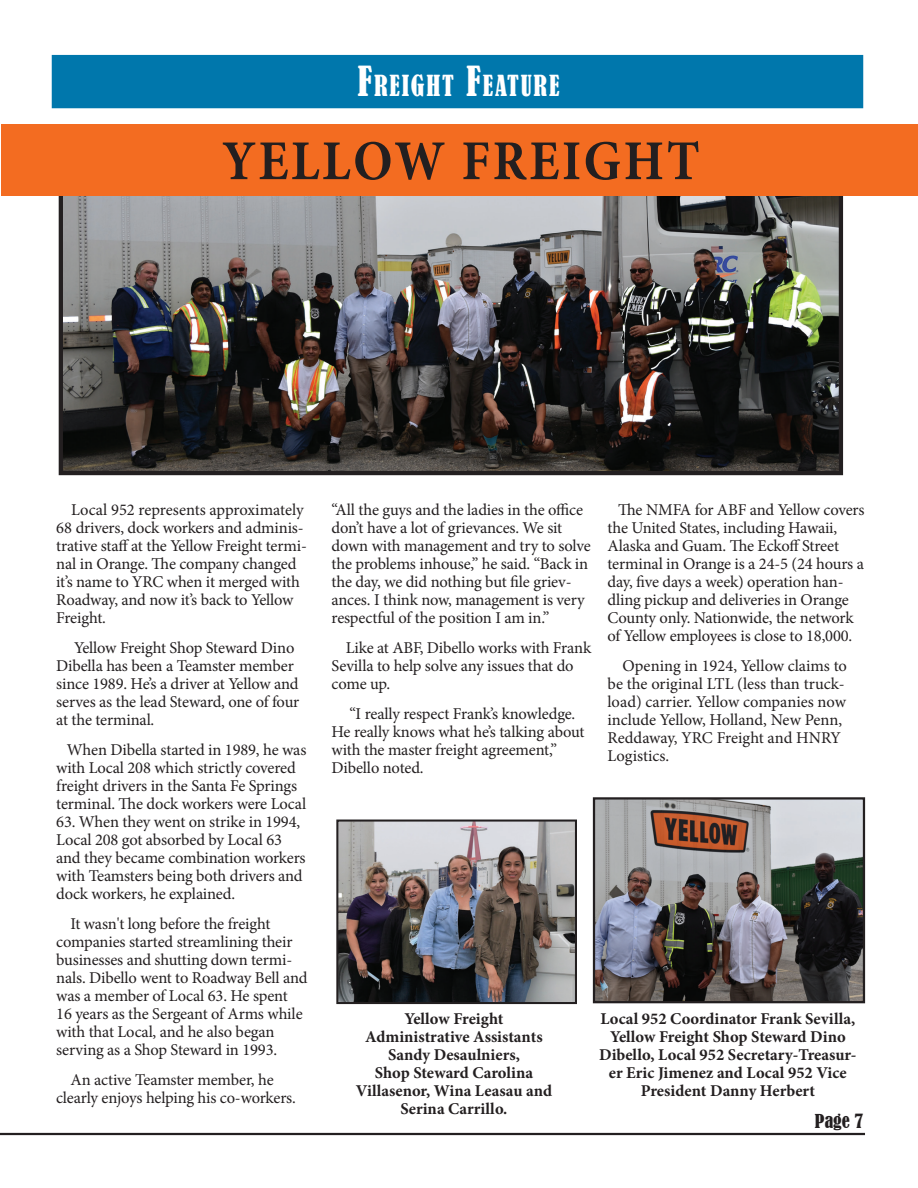
<style>
.page{position:relative;width:918px;height:1188px;background:#fff}
.page>*{position:absolute;margin:0;border:0;box-sizing:border-box;transform-origin:0 0}
.t1{font:700 56.4px "Minion Pro";letter-spacing:.05em;color:#231f20;scale:.92 1}
.t2{font:condensed 27.15px "Bernard";letter-spacing:.07em;color:#fff;scale:.93 1}
.t3{font:condensed 18px "Bernard";color:#231f20}
.t4{font:16.5px/18px "Minion Pro";letter-spacing:-.01em;color:#231f20}
.t5{font:700 16.5px/18px "Minion Pro";color:#231f20;text-align:center}
.s1{font-size:38.85px}
</style>
<div class="page">
<img style="left:64px;top:196px;width:774px;height:274px">
<div style="left:59px;top:139px;width:784px;height:336px;border:4px solid #231f20"></div>
<div style="left:2px;top:125px;width:916px;height:71px;background:#f36c21"></div>
<hr style="left:0;top:1133px;width:865px;height:2px;background:#231f20">
<div style="left:52px;top:55px;width:811px;height:53px;background:#0077ac"></div>
<img style="left:596px;top:800px;width:266px;height:200px">
<div style="left:593px;top:797px;width:272px;height:206px;border:2px solid #231f20"></div>
<img style="left:339px;top:823px;width:235px;height:178px">
<div style="left:336px;top:820px;width:241px;height:184px;border:2px solid #231f20"></div>
<h2 class="t2" style="left:358px;top:69px;width:219px"><span class="s1">F</span>REIGHT <span class="s1">F</span>EATURE</h2>
<h1 class="t1" style="left:222px;top:121px;width:521px">YELLOW FREIGHT</h1>
<p class="t4" style="left:56px;top:501px;width:252px;text-indent:15px">Local 952 represents approximately<br>68 drivers, dock workers and adminis&shy;trative staff at the Yellow Freight termi&shy;nal in Orange. The company changed it’s name to YRC when it merged with<br>Roadway, and now it’s back to Yellow<br>Freight.</p>
<p class="t4" style="left:56px;top:639px;width:245px;text-indent:18px">Yellow Freight Shop Steward Dino<br>Dibella has been a Teamster member since 1989. He’s a driver at Yellow and serves as the lead Steward, one of four at the terminal.</p>
<p class="t4" style="left:56px;top:741px;width:252px;text-indent:11px">When Dibella started in 1989, he was with Local 208 which strictly covered freight drivers in the Santa Fe Springs terminal. The dock workers were Local</p>
<p class="t4" style="left:56px;top:813px;width:251px">63. When they went on strike in 1994, Local 208 got absorbed by Local 63 and they became combination workers with Teamsters being both drivers and dock workers, he explained.</p>
<p class="t4" style="left:56px;top:915px;width:253px;text-indent:14px">It wasn't long before the freight companies started streamlining their businesses and shutting down termi&shy;nals. Dibello went to Roadway Bell and was a member of Local 63. He spent 16 years as the Sergeant of Arms while with that Local, and he also began serving as a Shop Steward in 1993.</p>
<p class="t4" style="left:56px;top:1071px;width:241px;text-align:center">An active Teamster member, he clearly enjoys helping his co-workers.</p>
<p class="t4" style="left:332px;top:501px;width:261px">“All the guys and the ladies in the office don’t have a lot of grievances. We sit down with management and try to solve the problems inhouse,” he said. “Back in the day, we did nothing but file griev&shy;ances. I think now, management is very respectful of the position I am in.”</p>
<p class="t4" style="left:332px;top:639px;width:261px;text-indent:14px">Like at ABF, Dibello works with Frank<br>Sevilla to help solve any issues that do come up.</p>
<p class="t4" style="left:332px;top:705px;width:254px;text-indent:18px">“I really respect Frank’s knowledge.<br>He really knows what he’s talking about with the master freight agreement,”<br>Dibello noted.</p>
<p class="t4" style="left:607px;top:501px;width:258px;text-indent:11px">The NMFA for ABF and Yellow covers the United States, including Hawaii, Alaska and Guam. The Eckoff Street terminal in Orange is a 24-5 (24 hours a day, five days a week) operation han&shy;dling pickup and deliveries in Orange County only. Nationwide, the network of Yellow employees is close to 18,000.</p>
<p class="t4" style="left:607px;top:657px;width:241px;text-indent:15px">Opening in 1924, Yellow claims to be the original LTL (less than truck&shy;load) carrier. Yellow companies now include Yellow, Holland, New Penn,<br>Reddaway, YRC Freight and HNRY<br>Logistics.</p>
<p class="t5" style="left:356px;top:1010px;width:198px">Yellow Freight<br>Administrative Assistants<br>Sandy Desaulniers,<br>Shop Steward Carolina<br>Villasenor, Wina Leasau and<br>Serina Carrillo.</p>
<p class="t5" style="left:599px;top:1010px;width:259px">Local 952 Coordinator Frank Sevilla, Yellow Freight Shop Steward Dino Dibello, Local 952 Secretary-Treasur&shy;er Eric Jimenez and Local 952 Vice President Danny Herbert</p>
<p class="t3" style="left:815px;top:1110px;width:50px">Page 7</p>
</div>
